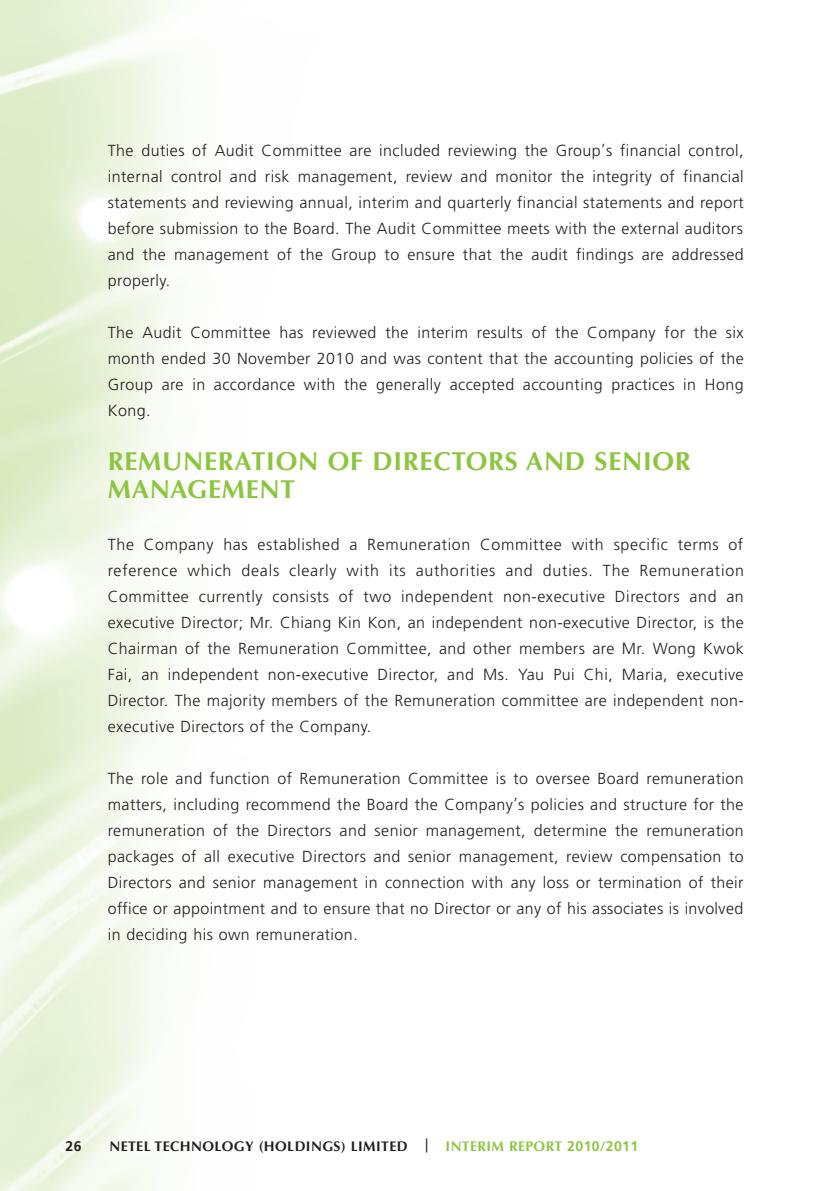
<style>
.page{position:relative;width:840px;height:1191px;background:#fff}
.page>*{position:absolute;margin:0;border:0;box-sizing:border-box;transform-origin:0 0}
.Heading_1{font:700 26px/28px "Optima LT Std";letter-spacing:.03em;color:#8bc63e}
.Body_Text{font:300 16px/26px "Frutiger LT Std";letter-spacing:.03em;color:#231f20;text-align:justify}
.t1{font:700 14px "Optima LT Std";letter-spacing:.03em;color:#231f20}
.t2{font:700 14px "Frutiger LT Std";color:#231f20}
.s1{color:#8bc63e}
.s2{font-family:"Frutiger LT Std";color:#8bc63e}
</style>
<div class="page">
<p class="Body_Text" style="left:108px;top:138px;width:637px">The duties of Audit Committee are included reviewing the Group’s financial control, internal control and risk management, review and monitor the integrity of financial statements and reviewing annual, interim and quarterly financial statements and report before submission to the Board. The Audit Committee meets with the external auditors and the management of the Group to ensure that the audit findings are addressed properly.</p>
<p class="Body_Text" style="left:108px;top:320px;width:637px">The Audit Committee has reviewed the interim results of the Company for the six month ended 30 November 2010 and was content that the accounting policies of the Group are in accordance with the generally accepted accounting practices in Hong Kong.</p>
<p class="Heading_1" style="left:108px;top:448px;width:584px">REMUNERATION OF DIRECTORS AND SENIOR<br>MANAGEMENT</p>
<p class="Body_Text" style="left:108px;top:532px;width:637px">The Company has established a Remuneration Committee with specific terms of reference which deals clearly with its authorities and duties. The Remuneration Committee currently consists of two independent non-executive Directors and an executive Director; Mr. Chiang Kin Kon, an independent non-executive Director, is the Chairman of the Remuneration Committee, and other members are Mr. Wong Kwok Fai, an independent non-executive Director, and Ms. Yau Pui Chi, Maria, executive Director. The majority members of the Remuneration committee are independent non&shy;executive Directors of the Company.</p>
<p class="Body_Text" style="left:108px;top:766px;width:637px">The role and function of Remuneration Committee is to oversee Board remuneration matters, including recommend the Board the Company’s policies and structure for the remuneration of the Directors and senior management, determine the remuneration packages of all executive Directors and senior management, review compensation to Directors and senior management in connection with any loss or termination of their office or appointment and to ensure that no Director or any of his associates is involved in deciding his own remuneration.</p>
<p class="t2" style="left:66px;top:1138px;width:17px">26</p>
<p class="t1" style="left:109px;top:1138px;width:530px">NETEL TECHNOLOGY (HOLDINGS) LIMITED | <span class="s1">INTERIM REPORT</span> <span class="s2">2010</span><span class="s1">/</span><span class="s2">2011</span></p>
</div>
